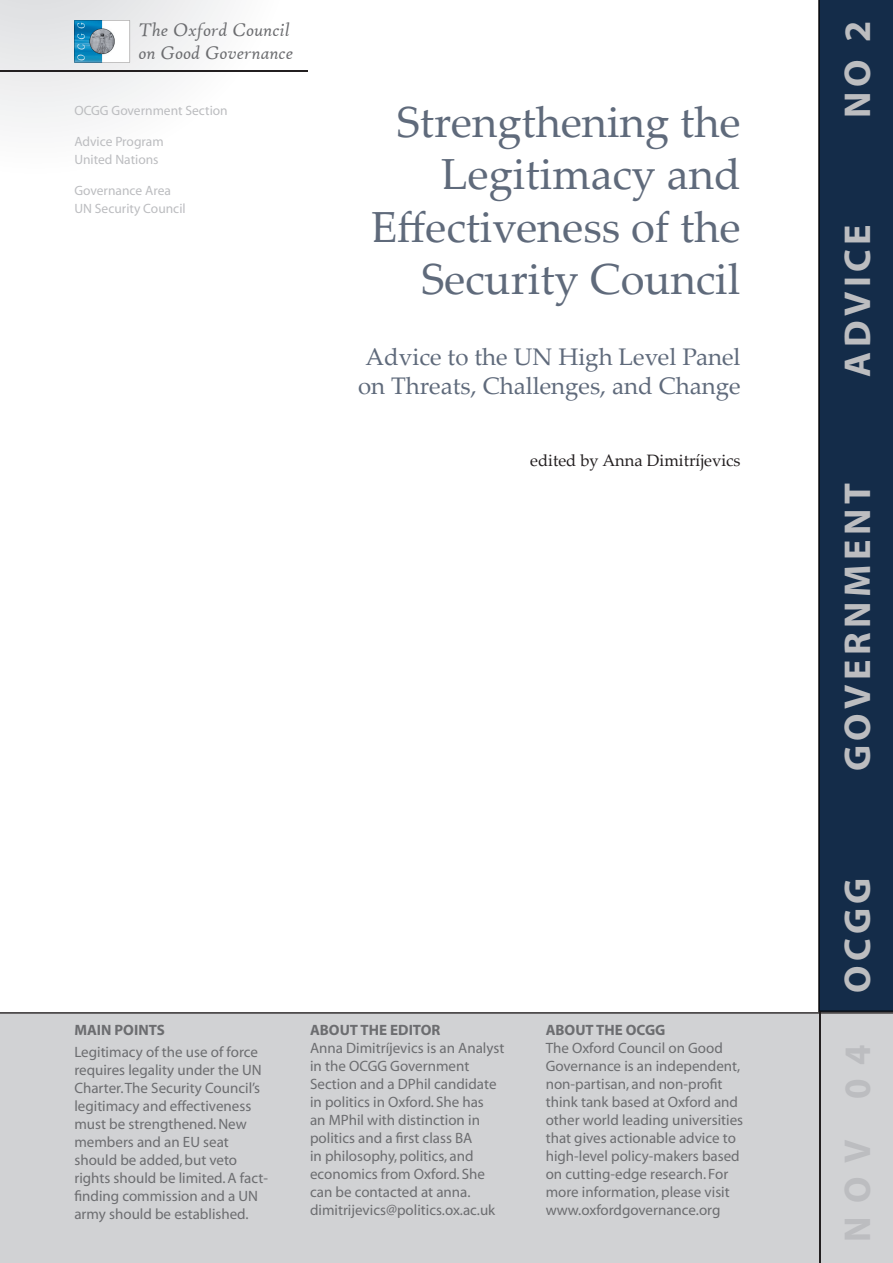
<style>
.page{position:relative;width:893px;height:1263px;background:#fff}
.page>*{position:absolute;margin:0;border:0;box-sizing:border-box;transform-origin:0 0}
.t1{font:43.5px/52.2px "Palatino Linotype";color:#5f6a7b;text-align:right}
.t2{font:700 37.5px "Myriad";letter-spacing:.12em;color:#bcbdc0}
.t3{font:24px/28.8px "Palatino Linotype";color:#5f6a7b;text-align:center}
.t4{font:italic 19.5px/23.4px "High Tower Text";color:#6c6d70}
.t5{font:16.5px "Palatino Linotype";color:#231f20}
.t6{font:15px/18px "Myriad";color:#6c6d70}
.t7{font:700 15px "Myriad";color:#6c6d70}
.t8{font:13.5px/18px "Myriad";color:#bcbdc0}
</style>
<div class="page">
<div style="left:0;top:1013px;width:893px;height:250px;background:#d1d2d4"></div>
<hr style="left:821px;top:1012px;width:72px;height:1px;background:#231f20">
<hr style="left:0;top:1012px;width:819px;height:1px;background:#231f20">
<hr style="left:821px;top:1013px;width:72px;height:1px;background:#231f20">
<hr style="left:0;top:1013px;width:819px;height:1px;background:#231f20">
<svg style="left:0;top:0;width:308px;height:123px"></svg>
<img style="left:74px;top:20px;width:56px;height:42px">
<hr style="left:819px;top:1013px;width:2px;height:250px;background:#231f20">
<img style="left:0;top:71px;width:308px;height:1px">
<div style="left:819px;top:0;width:74px;height:1011px;background:#142c49"></div>
<h3 class="t4" style="left:139px;top:18px;width:156px">The Oxford Council on Good Governance</h3>
<p class="t8" style="left:74px;top:102px;width:155px">OCGG Government Section</p>
<p class="t8" style="left:74px;top:133px;width:91px">Advice Program<br>United Nations</p>
<p class="t8" style="left:74px;top:182px;width:113px">Governance Area<br>UN Security Council</p>
<h1 class="t1" style="left:371px;top:94px;width:371px">Strengthening the<br>Legitimacy and<br>Effectiveness of the<br>Security Council</h1>
<h3 class="t3" style="left:358px;top:341px;width:384px">Advice to the UN High Level Panel on Threats, Challenges, and Change</h3>
<p class="t5" style="left:530px;top:449px;width:212px">edited by Anna Dimitríjevics</p>
<p class="t7" style="left:74px;top:1022px;width:92px">MAIN POINTS</p>
<p class="t6" style="left:74px;top:1044px;width:195px">Legitimacy of the use of force requires legality under the UN<br>Charter. The Security Council’s legitimacy and effectiveness must be strengthened. New members and an EU seat should be added, but veto rights should be limited. A fact&shy;finding commission and a UN army should be established.</p>
<p class="t7" style="left:310px;top:1022px;width:132px">ABOUT THE EDITOR</p>
<p class="t6" style="left:310px;top:1040px;width:196px">Anna Dimitríjevics is an Analyst in the OCGG Government<br>Section and a DPhil candidate in politics in Oxford. She has<br>an MPhil with distinction in politics and a first class BA<br>in philosophy, politics, and economics from Oxford. She can be contacted at anna. dimitrijevics@politics.ox.ac.uk</p>
<p class="t7" style="left:546px;top:1022px;width:121px">ABOUT THE OCGG</p>
<p class="t6" style="left:546px;top:1040px;width:199px">The Oxford Council on Good<br>Governance is an independent, non-partisan, and non-profit think tank based at Oxford and other world leading universities that gives actionable advice to high-level policy-makers based on cutting-edge research. For more information, please visit www.oxfordgovernance.org</p>
<h2 class="t2" style="left:838px;top:118px;width:98px;rotate:-90deg">NO 2</h2>
<h2 class="t2" style="left:838px;top:377px;width:154px;rotate:-90deg">ADVICE</h2>
<h2 class="t2" style="left:838px;top:771px;width:290px;rotate:-90deg">GOVERNMENT</h2>
<h2 class="t2" style="left:838px;top:992px;width:116px;rotate:-90deg">OCGG</h2>
<h2 class="t2" style="left:838px;top:1242px;width:199px;rotate:-90deg">NOV 04</h2>
</div>
